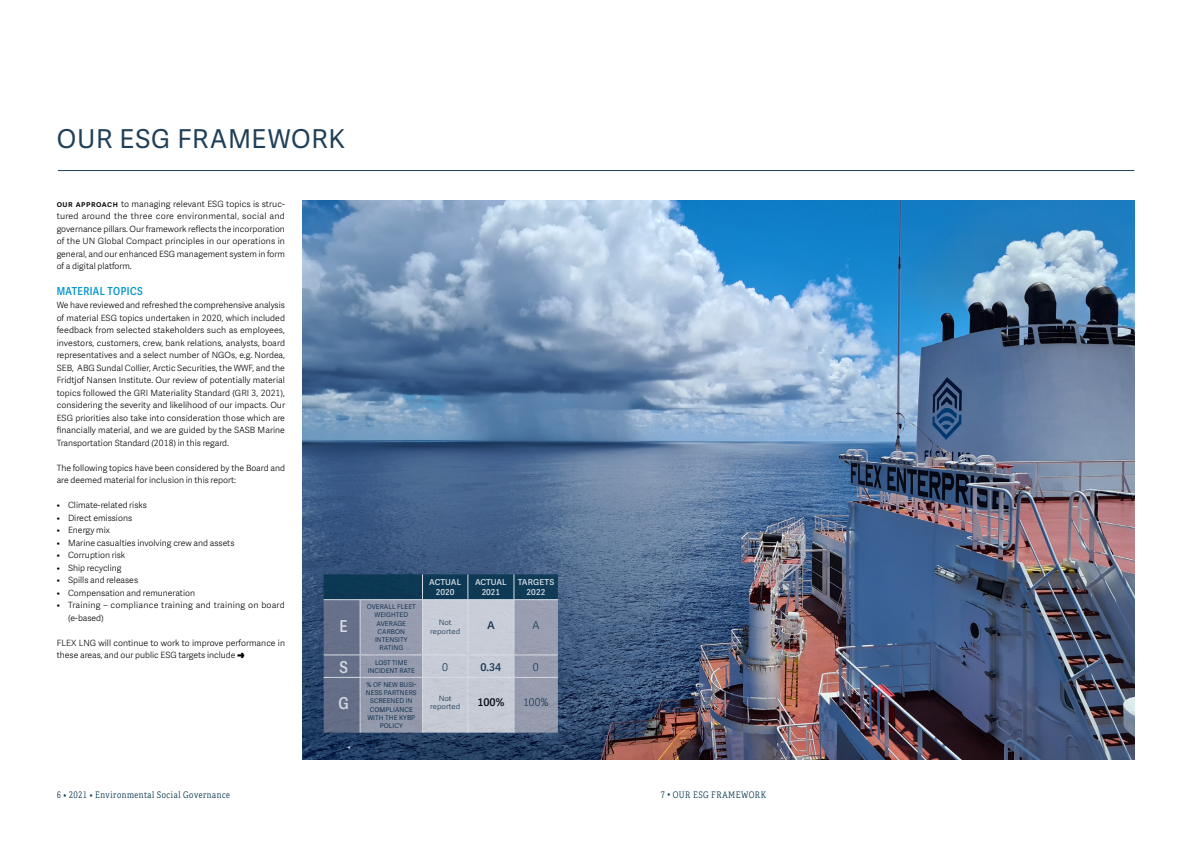
<style>
.page{position:relative;width:1191px;height:842px;background:#fff}
.page>*{position:absolute;margin:0;border:0;box-sizing:border-box;transform-origin:0 0}
.t1{font:26px "Adelle Sans";letter-spacing:.025em;color:#203f58}
.t2{font:600 16.4px "Adelle Sans Cnd";color:#fff}
.t3{font:11px "Adelle Sans Cnd Sb";letter-spacing:.04em;color:#0094cd}
.t4{font:600 10.7px "Adelle Sans";color:#11304b}
.t5{font:600 10.7px "Adelle Sans";color:#000}
.t6{font:300 10.7px "Adelle Sans";color:#11304b;scale:.96 1}
.t7{font:300 10.7px "Adelle Sans";color:#11304b}
.t8{font:600 10.7px "Adelle Sans";color:#11304b;scale:1.05 1}
.t9{font:300 10.7px "Adelle Sans";color:#11304b;scale:1.05 1}
.t10{font:9px "Adelle Condensed Lt";letter-spacing:.055em;color:#03334c}
.t11{font:300 8.6px/12.5px "Adelle Sans";color:#000;text-align:justify}
.t12{font:300 8.6px/12.5px "Adelle Sans";letter-spacing:.025em;color:#000}
.t13{font:600 8.2px/9.8px "Adelle Sans";color:#fff;text-align:center}
.t14{font:600 8.2px/9.8px "Adelle Sans";letter-spacing:.02em;color:#fff;text-align:center}
.t15{font:300 7.4px/8.9px "Adelle Sans";color:#11304b;text-align:center;scale:1.05 1}
.t16{font:6.6px/8.2px "Adelle Sans";letter-spacing:.01em;color:#11304b;text-align:center}
.s1{font-weight:600}
.s2{font-family:"Adelle Condensed";font-weight:800;font-size:13px}
</style>
<div class="page">
<img style="left:302px;top:200px;width:832px;height:560px">
<svg style="left:324px;top:574px;width:234px;height:159px;background:#8d98aa"></svg>
<hr style="left:513px;top:678px;width:1px;height:55px;background:#fff">
<hr style="left:514px;top:599px;width:44px;height:1px;background:#fff">
<hr style="left:514px;top:654px;width:44px;height:1px;background:#fff">
<hr style="left:514px;top:677px;width:44px;height:1px;background:#fff">
<hr style="left:58px;top:170px;width:1076px;height:1px;background:#203f58">
<h1 class="t1" style="left:57px;top:124px;width:289px">OUR ESG FRAMEWORK</h1>
<p class="t11" style="left:57px;top:198px;width:230px"><span class="s1">our approach</span> to managing relevant ESG topics is struc&shy;tured around the three core environmental, social and governance pillars. Our framework reflects the incorporation of the UN Global Compact principles in our operations in general, and our enhanced ESG management system in form of a digital platform.</p>
<p class="t3" style="left:57px;top:283px;width:88px">MATERIAL TOPICS</p>
<p class="t11" style="left:57px;top:299px;width:230px">We have reviewed and refreshed the comprehensive analysis of material ESG topics undertaken in 2020, which included feedback from selected stakeholders such as employees, investors, customers, crew, bank relations, analysts, board representatives and a select number of NGOs, e.g. Nordea, SEB, ABG Sundal Collier, Arctic Securities, the WWF, and the Fridtjof Nansen Institute. Our review of potentially material topics followed the GRI Materiality Standard (GRI 3, 2021), considering the severity and likelihood of our impacts. Our ESG priorities also take into consideration those which are financially material, and we are guided by the SASB Marine Transportation Standard (2018) in this regard.</p>
<p class="t11" style="left:57px;top:462px;width:230px">The following topics have been considered by the Board and are deemed material for inclusion in this report:</p>
<p class="t11" style="left:57px;top:499px;width:92px">• Climate-related risks</p>
<p class="t11" style="left:57px;top:512px;width:77px">• Direct emissions</p>
<p class="t11" style="left:57px;top:524px;width:55px">• Energy mix</p>
<p class="t11" style="left:57px;top:537px;width:179px">• Marine casualties involving crew and assets</p>
<p class="t11" style="left:57px;top:549px;width:70px">• Corruption risk</p>
<p class="t11" style="left:57px;top:562px;width:66px">• Ship recycling</p>
<p class="t11" style="left:57px;top:574px;width:83px">• Spills and releases</p>
<p class="t11" style="left:57px;top:587px;width:140px">• Compensation and remuneration</p>
<p class="t12" style="left:68px;top:599px;width:218px;text-indent:-11px">• Training – compliance training and training on board (e-based)</p>
<p class="t11" style="left:57px;top:637px;width:230px">FLEX LNG will continue to work to improve performance in these areas, and our public ESG targets include <span class="s2">→</span></p>
<h2 class="t2" style="left:339px;top:617px;width:10px">E</h2>
<p class="t16" style="left:367px;top:603px;width:51px">OVERALL FLEET<br>WEIGHTED<br>AVERAGE<br>CARBON<br>INTENSITY<br>RATING</p>
<p class="t13" style="left:429px;top:578px;width:34px">ACTUAL<br>2020</p>
<p class="t13" style="left:475px;top:578px;width:33px">ACTUAL<br>2021</p>
<p class="t14" style="left:517px;top:578px;width:38px">TARGETS<br>2022</p>
<p class="t15" style="left:430px;top:618px;width:30px">Not reported</p>
<p class="t8" style="left:487px;top:619px;width:9px">A</p>
<p class="t9" style="left:532px;top:619px;width:9px">A</p>
<h2 class="t2" style="left:339px;top:657px;width:10px">S</h2>
<p class="t16" style="left:368px;top:658px;width:49px">LOST TIME<br>INCIDENT RATE</p>
<p class="t7" style="left:442px;top:661px;width:8px">0</p>
<p class="t4" style="left:480px;top:661px;width:22px">0.34</p>
<p class="t7" style="left:533px;top:661px;width:8px">0</p>
<h2 class="t2" style="left:338px;top:693px;width:12px">G</h2>
<p class="t16" style="left:366px;top:681px;width:52px">% OF NEW BUSI-<br>NESS PARTNERS<br>SCREENED IN<br>COMPLIANCE<br>WITH THE KYBP<br>POLICY</p>
<p class="t15" style="left:430px;top:694px;width:30px">Not reported</p>
<p class="t5" style="left:477px;top:696px;width:28px">100%</p>
<p class="t6" style="left:523px;top:696px;width:28px">100%</p>
<p class="t10" style="left:57px;top:788px;width:175px">6 • 2021 • Environmental Social Governance</p>
<p class="t10" style="left:660px;top:788px;width:107px">7 • OUR ESG FRAMEWORK</p>
</div>
